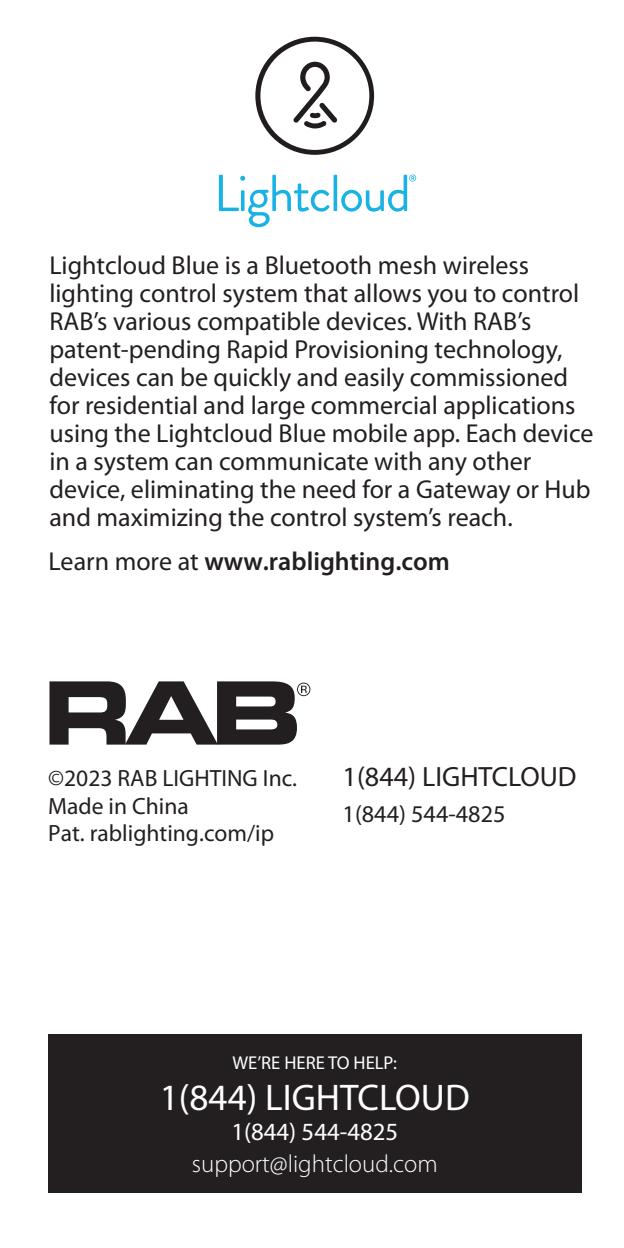
<style>
.page{position:relative;width:624px;height:1248px;background:#fff}
.page>*{position:absolute;margin:0;border:0;box-sizing:border-box;transform-origin:0 0}
.t1{font:52px "Brandon Grotesque";letter-spacing:-.035em;color:#18b2e4}
.t2{font:37.2px "Myriad Pro";color:#fff}
.t3{font:28px "Myriad Pro";color:#231f20}
.t4{font:26px/28px "Myriad Pro";color:#231f20}
.t5{font:600 26px "Myriad Pro";color:#231f20}
.t6{font:300 24.8px "Myriad Pro";color:#fff}
.t7{font:24.8px "Myriad Pro";color:#fff}
.t8{font:24px "Myriad Pro";color:#231f20}
.t9{font:23.6px/27.6px "Myriad Pro";color:#231f20}
.t10{font:18.4px "Myriad Pro";color:#fff}
.s1{font-weight:400}
</style>
<div class="page">
<div style="left:48px;top:1034px;width:533px;height:158px;background:#231f20"></div>
<svg style="left:255px;top:37px;width:119px;height:118px;background:#322e2f"></svg>
<div style="left:260px;top:42px;width:109px;height:108px;background:#fff;border-radius:50%"></div>
<svg style="left:293px;top:62px;width:44px;height:66px"></svg>
<svg style="left:409px;top:174px;width:7px;height:7px"></svg>
<svg style="left:49px;top:681px;width:261px;height:63px"></svg>
<h1 class="t1" style="left:213px;top:157px;width:199px">Lightcloud</h1>
<p class="t4" style="left:49px;top:251px;width:545px">Lightcloud Blue is a Bluetooth mesh wireless lighting control system that allows you to control RAB’s various compatible devices. With RAB’s patent-pending Rapid Provisioning technology, devices can be quickly and easily commissioned for residential and large commercial applications using the Lightcloud Blue mobile app. Each device in a system can communicate with any other device, eliminating the need for a Gateway or Hub and maximizing the control system’s reach.</p>
<p class="t5" style="left:48px;top:544px;width:403px"><span class="s1">Learn more at</span> www.rablighting.com</p>
<p class="t9" style="left:48px;top:763px;width:250px">©2023 RAB LIGHTING Inc.<br>Made in China<br>Pat. rablighting.com/ip</p>
<p class="t3" style="left:342px;top:759px;width:235px">1(844) LIGHTCLOUD</p>
<p class="t8" style="left:342px;top:798px;width:164px">1(844) 544-4825</p>
<p class="t10" style="left:232px;top:1050px;width:166px">WE’RE HERE TO HELP:</p>
<h2 class="t2" style="left:160px;top:1074px;width:311px">1(844) LIGHTCLOUD</h2>
<p class="t7" style="left:231px;top:1116px;width:168px">1(844) 544-4825</p>
<p class="t6" style="left:192px;top:1149px;width:247px">support@lightcloud.com</p>
</div>
